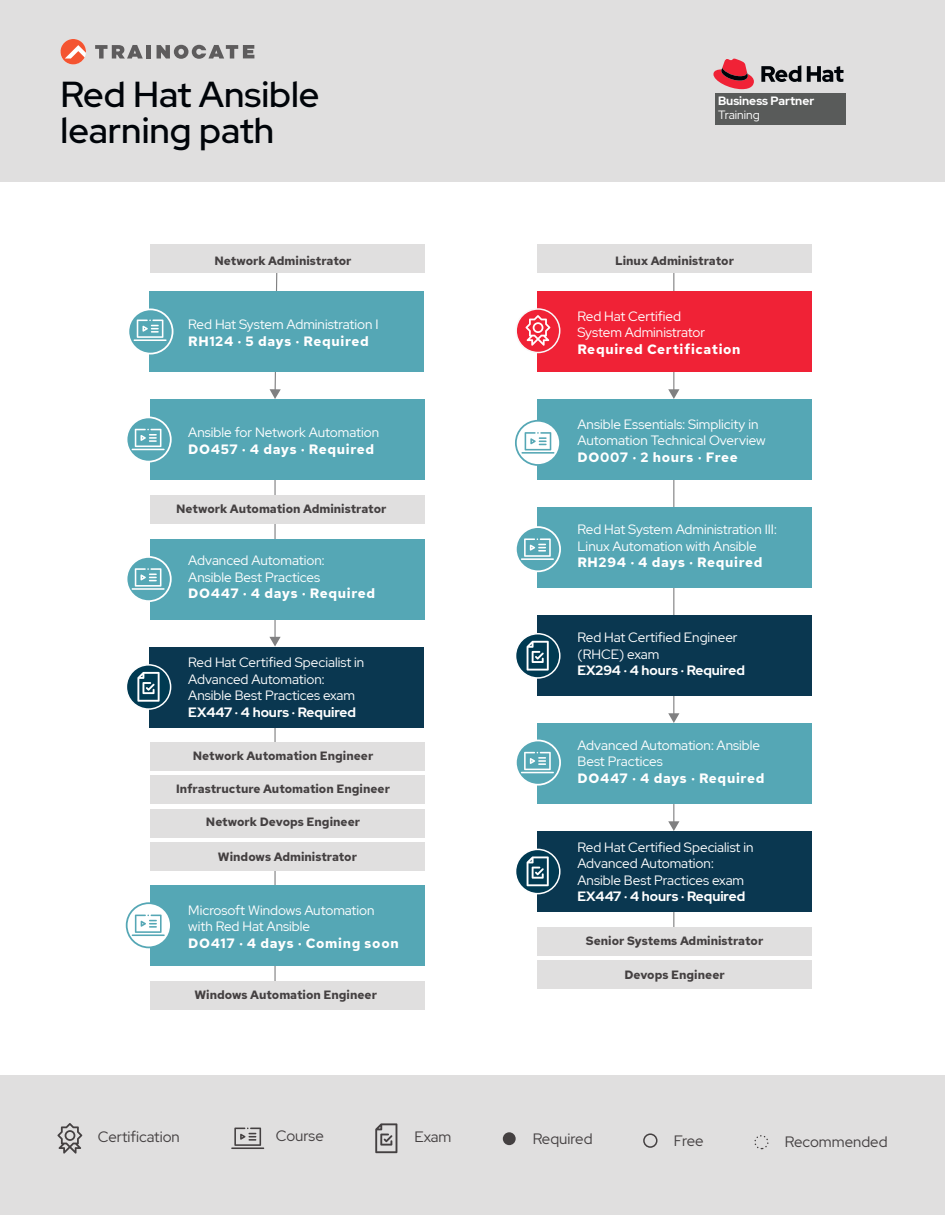
<style>
.page{position:relative;width:945px;height:1215px;background:#fff}
.page>*{position:absolute;margin:0;border:0;box-sizing:border-box;transform-origin:0 0}
.t1{font:500 36px/36px "Red Hat Display";color:#000409}
.t2{font:15px "Red Hat Display";color:#444041}
.t3{font:13.5px/16.5px "Red Hat Display";color:#fff}
.t4{font:700 13.5px "Red Hat Text";letter-spacing:.05em;color:#fff}
.t5{font:700 13.5px "Red Hat Display";color:#fff}
.t6{font:700 12px "Red Hat Text";color:#444041}
.t7{font:700 12px "Red Hat Display";color:#fff}
.t8{font:12px "Red Hat Display";color:#fff}
</style>
<div class="page">
<div style="left:0;top:1075px;width:945px;height:140px;background:#e0dfdf"></div>
<svg style="left:57px;top:1123px;width:25px;height:31px"></svg>
<div style="left:643px;top:1133px;width:15px;height:15px;border:2px solid #444041;border-radius:50%"></div>
<div style="left:754px;top:1135px;width:15px;height:14px;border:2px dashed #444041;border-radius:50%"></div>
<div style="left:503px;top:1132px;width:13px;height:13px;background:#444041;border-radius:50%"></div>
<svg style="left:231px;top:1127px;width:33px;height:22px"></svg>
<svg style="left:375px;top:1123px;width:22px;height:30px"></svg>
<div style="left:0;top:0;width:945px;height:182px;background:#e0dfdf"></div>
<svg style="left:713px;top:59px;width:41px;height:30px"></svg>
<svg style="left:761px;top:65px;width:83px;height:17px"></svg>
<div style="left:715px;top:93px;width:130px;height:32px;background:#595b5a"></div>
<hr style="left:673px;top:473px;width:1px;height:242px;background:#808081">
<svg style="left:668px;top:713px;width:11px;height:10px"></svg>
<hr style="left:673px;top:268px;width:1px;height:123px;background:#808081">
<svg style="left:668px;top:389px;width:11px;height:10px"></svg>
<svg style="left:673px;top:912px;width:1px;height:15px"></svg>
<svg style="left:668px;top:804px;width:11px;height:27px"></svg>
<svg style="left:270px;top:273px;width:11px;height:126px"></svg>
<hr style="left:274px;top:475px;width:2px;height:163px;background:#808081">
<svg style="left:269px;top:637px;width:12px;height:10px"></svg>
<svg style="left:274px;top:728px;width:2px;height:15px"></svg>
<hr style="left:274px;top:867px;width:2px;height:122px;background:#808081">
<div style="left:150px;top:245px;width:274px;height:28px;background:#e0dfdf"></div>
<div style="left:537px;top:245px;width:275px;height:28px;background:#e0dfdf"></div>
<div style="left:537px;top:927px;width:275px;height:29px;background:#e0dfdf"></div>
<div style="left:537px;top:961px;width:275px;height:28px;background:#e0dfdf"></div>
<div style="left:150px;top:291px;width:274px;height:81px;background:#55a7b5"></div>
<div style="left:150px;top:399px;width:274px;height:81px;background:#55a7b5"></div>
<div style="left:150px;top:539px;width:274px;height:81px;background:#55a7b5"></div>
<div style="left:537px;top:291px;width:275px;height:81px;background:#f02236"></div>
<div style="left:150px;top:743px;width:274px;height:28px;background:#e0dfdf"></div>
<div style="left:537px;top:399px;width:275px;height:81px;background:#55a7b5"></div>
<div style="left:537px;top:723px;width:275px;height:81px;background:#55a7b5"></div>
<div style="left:537px;top:831px;width:275px;height:81px;background:#0a3750"></div>
<div style="left:537px;top:507px;width:275px;height:81px;background:#55a7b5"></div>
<div style="left:537px;top:615px;width:275px;height:81px;background:#0a3750"></div>
<div style="left:150px;top:647px;width:274px;height:81px;background:#0a3750"></div>
<div style="left:150px;top:809px;width:274px;height:28px;background:#e0dfdf"></div>
<div style="left:150px;top:842px;width:274px;height:29px;background:#e0dfdf"></div>
<div style="left:150px;top:982px;width:274px;height:28px;background:#e0dfdf"></div>
<div style="left:150px;top:885px;width:274px;height:81px;background:#55a7b5"></div>
<div style="left:150px;top:495px;width:274px;height:28px;background:#e0dfdf"></div>
<div style="left:150px;top:775px;width:274px;height:29px;background:#e0dfdf"></div>
<svg style="left:516px;top:309px;width:44px;height:44px"></svg>
<div style="left:515px;top:308px;width:45px;height:45px;border:2px solid #f8f8f8;border-radius:50%"></div>
<svg style="left:128px;top:309px;width:45px;height:45px"></svg>
<div style="left:127px;top:309px;width:46px;height:45px;border:2px solid #fff;border-radius:50%"></div>
<div style="left:516px;top:421px;width:44px;height:44px;background:#fff;border-radius:50%"></div>
<div style="left:515px;top:420px;width:46px;height:46px;border:2px solid #55a7b5;border-radius:50%"></div>
<svg style="left:127px;top:417px;width:44px;height:45px"></svg>
<div style="left:126px;top:417px;width:46px;height:45px;border:2px solid #fff;border-radius:50%"></div>
<svg style="left:132px;top:429px;width:33px;height:21px"></svg>
<div style="left:127px;top:557px;width:44px;height:44px;background:#55a7b5;border-radius:50%"></div>
<div style="left:126px;top:556px;width:46px;height:46px;border:2px solid #fff;border-radius:50%"></div>
<svg style="left:132px;top:568px;width:33px;height:22px"></svg>
<svg style="left:127px;top:903px;width:44px;height:44px"></svg>
<div style="left:126px;top:902px;width:46px;height:46px;border:2px solid #55a7b5;border-radius:50%"></div>
<svg style="left:132px;top:915px;width:33px;height:21px"></svg>
<div style="left:516px;top:527px;width:44px;height:44px;background:#55a7b5;border-radius:50%"></div>
<div style="left:515px;top:526px;width:46px;height:46px;border:2px solid #fff;border-radius:50%"></div>
<svg style="left:521px;top:538px;width:33px;height:22px"></svg>
<svg style="left:516px;top:740px;width:44px;height:45px"></svg>
<div style="left:515px;top:740px;width:46px;height:46px;border:2px solid #fff;border-radius:50%"></div>
<svg style="left:521px;top:752px;width:33px;height:21px"></svg>
<svg style="left:521px;top:432px;width:33px;height:22px"></svg>
<svg style="left:134px;top:319px;width:33px;height:22px"></svg>
<svg style="left:525px;top:312px;width:26px;height:34px"></svg>
<div style="left:126px;top:665px;width:45px;height:44px;background:#003a52;border-radius:50%"></div>
<div style="left:126px;top:664px;width:45px;height:46px;border:2px solid #fff;border-radius:50%"></div>
<svg style="left:137px;top:672px;width:23px;height:30px"></svg>
<svg style="left:516px;top:634px;width:44px;height:44px"></svg>
<div style="left:515px;top:633px;width:46px;height:46px;border:2px solid #fff;border-radius:50%"></div>
<svg style="left:527px;top:641px;width:22px;height:30px"></svg>
<svg style="left:516px;top:849px;width:44px;height:45px"></svg>
<div style="left:515px;top:849px;width:46px;height:45px;border:2px solid #fff;border-radius:50%"></div>
<svg style="left:527px;top:856px;width:22px;height:30px"></svg>
<svg style="left:61px;top:39px;width:25px;height:25px"></svg>
<div style="left:146px;top:45px;width:5px;height:14px;background:#5e5c5d"></div>
<svg style="left:95px;top:45px;width:48px;height:14px"></svg>
<svg style="left:157px;top:45px;width:97px;height:14px"></svg>
<h1 class="t1" style="left:61px;top:76px;width:260px">Red Hat Ansible learning path</h1>
<p class="t7" style="left:718px;top:93px;width:98px">Business Partner</p>
<p class="t8" style="left:718px;top:107px;width:43px">Training</p>
<p class="t6" style="left:214px;top:253px;width:139px">Network Administrator</p>
<p class="t6" style="left:615px;top:253px;width:120px">Linux Administrator</p>
<p class="t3" style="left:188px;top:316px;width:192px">Red Hat System Administration I</p>
<p class="t4" style="left:188px;top:332px;width:182px">RH124 · 5 days · Required</p>
<p class="t3" style="left:188px;top:424px;width:192px">Ansible for Network Automation</p>
<p class="t4" style="left:188px;top:440px;width:187px">DO457 · 4 days · Required</p>
<p class="t6" style="left:176px;top:501px;width:212px">Network Automation Administrator</p>
<p class="t3" style="left:188px;top:552px;width:138px">Advanced Automation:<br>Ansible Best Practices</p>
<p class="t4" style="left:188px;top:584px;width:188px">DO447 · 4 days · Required</p>
<p class="t3" style="left:188px;top:654px;width:178px">Red Hat Certified Specialist in<br>Advanced Automation:<br>Ansible Best Practices exam</p>
<p class="t5" style="left:188px;top:703px;width:169px">EX447 · 4 hours · Required</p>
<p class="t6" style="left:193px;top:748px;width:182px">Network Automation Engineer</p>
<p class="t6" style="left:176px;top:781px;width:215px">Infrastructure Automation Engineer</p>
<p class="t6" style="left:206px;top:814px;width:156px">Network Devops Engineer</p>
<p class="t6" style="left:218px;top:849px;width:141px">Windows Administrator</p>
<p class="t3" style="left:188px;top:901px;width:188px">Microsoft Windows Automation with Red Hat Ansible</p>
<p class="t4" style="left:188px;top:934px;width:212px">DO417 · 4 days · Coming soon</p>
<p class="t6" style="left:194px;top:986px;width:184px">Windows Automation Engineer</p>
<p class="t3" style="left:577px;top:308px;width:129px">Red Hat Certified<br>System Administrator</p>
<p class="t4" style="left:577px;top:340px;width:165px">Required Certification</p>
<p class="t3" style="left:577px;top:415px;width:190px">Ansible Essentials: Simplicity in<br>Automation Technical Overview</p>
<p class="t4" style="left:577px;top:448px;width:162px">DO007 · 2 hours · Free</p>
<p class="t3" style="left:577px;top:521px;width:201px">Red Hat System Administration III:<br>Linux Automation with Ansible</p>
<p class="t4" style="left:577px;top:553px;width:187px">RH294 · 4 days · Required</p>
<p class="t3" style="left:577px;top:629px;width:162px">Red Hat Certified Engineer (RHCE) exam</p>
<p class="t5" style="left:577px;top:661px;width:169px">EX294 · 4 hours · Required</p>
<p class="t3" style="left:577px;top:737px;width:184px">Advanced Automation: Ansible<br>Best Practices</p>
<p class="t4" style="left:577px;top:769px;width:188px">DO447 · 4 days · Required</p>
<p class="t3" style="left:577px;top:839px;width:178px">Red Hat Certified Specialist in<br>Advanced Automation:<br>Ansible Best Practices exam</p>
<p class="t5" style="left:577px;top:888px;width:169px">EX447 · 4 hours · Required</p>
<p class="t6" style="left:586px;top:933px;width:179px">Senior Systems Administrator</p>
<p class="t6" style="left:624px;top:967px;width:102px">Devops Engineer</p>
<p class="t2" style="left:276px;top:1126px;width:49px">Course</p>
<p class="t2" style="left:415px;top:1127px;width:38px">Exam</p>
<p class="t2" style="left:98px;top:1127px;width:84px">Certification</p>
<p class="t2" style="left:533px;top:1129px;width:61px">Required</p>
<p class="t2" style="left:674px;top:1131px;width:31px">Free</p>
<p class="t2" style="left:785px;top:1132px;width:104px">Recommended</p>
</div>
